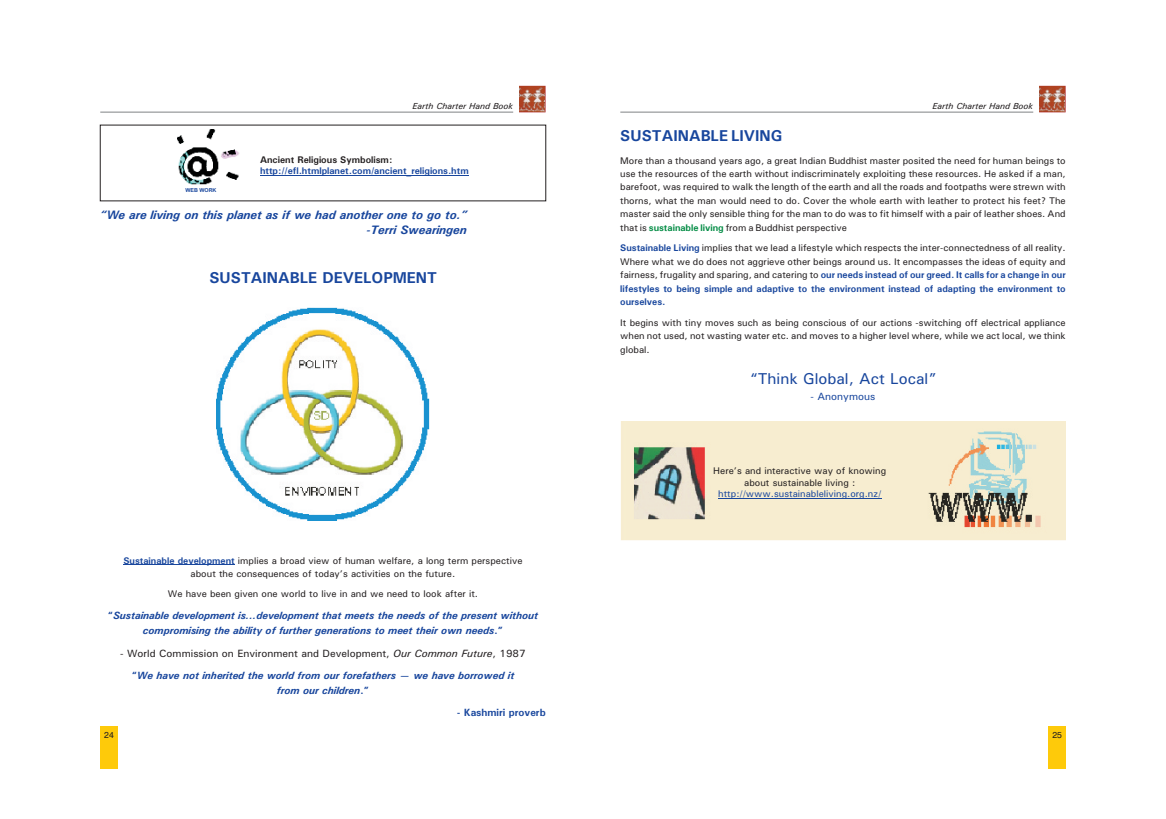
<style>
.page{position:relative;width:1166px;height:819px;background:#fff}
.page>*{position:absolute;margin:0;border:0;box-sizing:border-box;transform-origin:0 0}
.t1{font:500 15.75px "Univers";color:#18469d}
.t2{font:500 15.75px "Univers";color:#18469d}
.t3{font:italic 500 12.25px/14.9px "Univers";color:#18469d;text-align:right}
.t4{font:italic 500 10.5px/14.7px "Univers";color:#18469d;text-align:center}
.t5{font:500 10.5px "Univers";color:#231f20}
.t6{font:500 10.5px "Univers";color:#18469d}
.t7{font:500 10.5px "Univers";color:#18469d}
.t8{font:500 9.62px/13.5px "Univers";color:#231f20;text-align:center}
.t9{font:500 9.62px/13.5px "Univers";color:#18469d;text-align:justify}
.t10{font:500 9.62px "Univers";color:#18469d}
.t11{font:500 9.62px "Univers";color:#231f20}
.t12{font:italic 500 8.75px "Univers";color:#231f20}
.t13{font:8.75px "Swiss 721 BT";color:#231f20}
.t14{font:700 5.42px "Arial";color:#18469d}
.s1{color:#18469d}
.s2{font-style:normal}
.s3{font-style:italic}
.s4{color:#008b43}
.s5{color:#231f20}
</style>
<div class="page">
<hr style="left:123px;top:564px;width:112px;height:1px;background:#18469d">
<img style="left:621px;top:421px;width:444px;height:120px">
<hr style="left:718px;top:498px;width:163px;height:1px;background:#18469d">
<div style="left:100px;top:726px;width:18px;height:43px;background:#feca0a"></div>
<div style="left:1048px;top:726px;width:17px;height:43px;background:#feca0a"></div>
<img style="left:216px;top:307px;width:213px;height:213px">
<hr style="left:260px;top:175px;width:208px;height:1px;background:#18469d">
<img style="left:177px;top:129px;width:62px;height:56px">
<div style="left:1039px;top:86px;width:26px;height:26px;border:2px solid #b02a2f"></div>
<img style="left:1040px;top:87px;width:24px;height:24px">
<hr style="left:620px;top:112px;width:413px;height:1px;background:#808285">
<div style="left:519px;top:86px;width:26px;height:26px;border:2px solid #b02a2f"></div>
<img style="left:520px;top:87px;width:24px;height:24px">
<hr style="left:100px;top:112px;width:413px;height:1px;background:#808285">
<p class="t12" style="left:412px;top:103px;width:102px">Earth Charter Hand Book</p>
<p class="t12" style="left:932px;top:103px;width:102px">Earth Charter Hand Book</p>
<p class="t14" style="left:185px;top:188px;width:33px">WEB WORK</p>
<p class="t11" style="left:260px;top:156px;width:134px">Ancient Religious Symbolism:</p>
<p class="t9" style="left:260px;top:165px;width:210px">http://efl.htmlplanet.com/ancient_religions.htm</p>
<p class="t3" style="left:100px;top:208px;width:368px">“We are living on this planet as if we had another one to go to.” -Terri Swearingen</p>
<h1 class="t1" style="left:209px;top:272px;width:229px">SUSTAINABLE DEVELOPMENT</h1>
<p class="t8" style="left:123px;top:554px;width:401px"><span class="s1">Sustainable development</span> implies a broad view of human welfare, a long term perspective</p>
<p class="t8" style="left:168px;top:564px;width:312px;line-height:20.5px">about the consequences of today’s activities on the future.<br>We have been given one world to live in and we need to look after it.</p>
<p class="t4" style="left:108px;top:609px;width:431px"><span class="s2">“</span>Sustainable development is...development that meets the needs of the present without compromising the ability of further generations to meet their own needs<span class="s2">.”</span></p>
<p class="t4" style="left:132px;top:669px;width:384px"><span class="s2">“</span>We have not inherited the world from our forefathers — we have borrowed it from our children<span class="s2">.”</span></p>
<p class="t6" style="left:457px;top:709px;width:90px">- Kashmiri proverb</p>
<p class="t5" style="left:120px;top:649px;width:407px">- World Commission on Environment and Development, <span class="s3">Our Common Future</span>, 1987</p>
<h1 class="t1" style="left:620px;top:130px;width:164px">SUSTAINABLE LIVING</h1>
<p class="t8" style="left:620px;top:154px;width:447px;text-align:justify">More than a thousand years ago, a great Indian Buddhist master posited the need for human beings to use the resources of the earth without indiscriminately exploiting these resources. He asked if a man, barefoot, was required to walk the length of the earth and all the roads and footpaths were strewn with thorns, what the man would need to do. Cover the whole earth with leather to protect his feet? The master said the only sensible thing for the man to do was to fit himself with a pair of leather shoes. And that is <span class="s4">sustainable living</span> from a Buddhist perspective</p>
<p class="t8" style="left:620px;top:256px;width:447px">Where what we do does not aggrieve other beings around us. It encompasses the ideas of equity and</p>
<p class="t8" style="left:620px;top:242px;width:447px"><span class="s1">Sustainable Living</span> implies that we lead a lifestyle which respects the inter-connectedness of all reality.</p>
<p class="t9" style="left:620px;top:269px;width:447px"><span class="s5">fairness, frugality and sparing, and catering to</span> our needs instead of our greed. It calls for a change in our lifestyles to being simple and adaptive to the environment instead of adapting the environment to ourselves.</p>
<p class="t8" style="left:620px;top:316px;width:447px;text-align:justify">It begins with tiny moves such as being conscious of our actions -switching off electrical appliance when not used, not wasting water etc. and moves to a higher level where, while we act local, we think global.</p>
<h1 class="t2" style="left:750px;top:373px;width:188px">“Think Global, Act Local”</h1>
<p class="t7" style="left:810px;top:392px;width:66px">- Anonymous</p>
<p class="t8" style="left:713px;top:466px;width:174px;line-height:11.7px">Here’s and interactive way of knowing about sustainable living :</p>
<p class="t10" style="left:718px;top:491px;width:165px">http://www.sustainableliving.org.nz/</p>
<p class="t13" style="left:104px;top:731px;width:11px">24</p>
<p class="t13" style="left:1052px;top:731px;width:11px">25</p>
</div>
